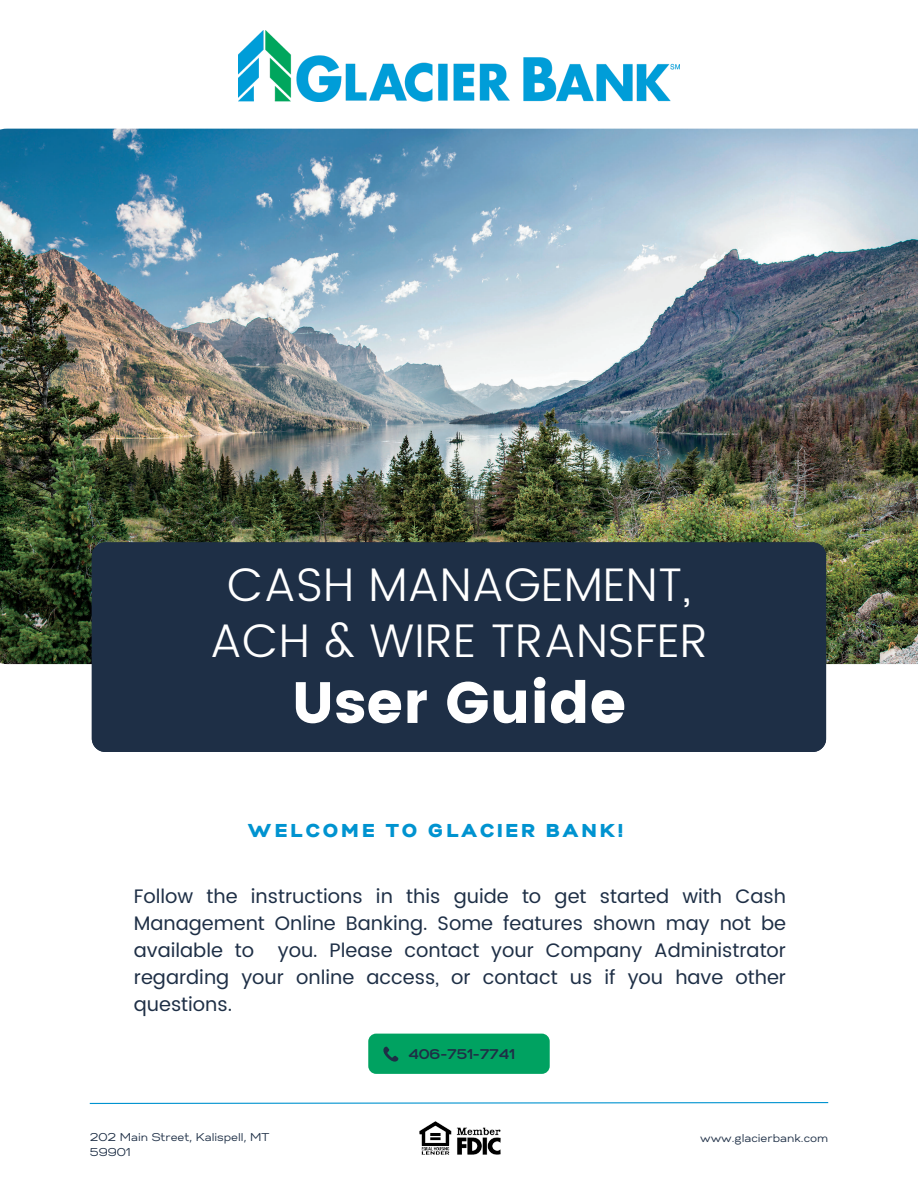
<style>
.page{position:relative;width:918px;height:1188px;background:#fff}
.page>*{position:absolute;margin:0;border:0;box-sizing:border-box;transform-origin:0 0}
.t1{font:58.2px "Poppins";color:#fff}
.t2{font:300 47.1px "Poppins";color:#fff}
.t3{font:19.5px/27px "Poppins";color:#1e2f46;text-align:justify}
.t4{font:900 18.6px "Gabriel Sans";letter-spacing:.185em;color:#0093d0}
.t5{font:700 14.1px "Gabriel Sans";letter-spacing:.01em;color:#1e2f46}
.t6{font:11.25px/15px "Gabriel Sans";color:#1e2f46}
</style>
<div class="page">
<img style="left:0;top:129px;width:918px;height:535px">
<div style="left:92px;top:542px;width:734px;height:210px;background:#1e2f46"></div>
<svg style="left:89px;top:1102px;width:740px;height:2px"></svg>
<div style="left:368px;top:1034px;width:182px;height:40px;background:#00a261;border-radius:8px"></div>
<svg style="left:383px;top:1046px;width:16px;height:16px"></svg>
<img style="left:239px;top:30px;width:441px;height:71px">
<img style="left:419px;top:1121px;width:82px;height:34px">
<p class="t2" style="left:227px;top:557px;width:465px">CASH MANAGEMENT,</p>
<p class="t2" style="left:210px;top:614px;width:500px">ACH &amp; WIRE TRANSFER</p>
<p class="t1" style="left:292px;top:669px;width:336px">User Guide</p>
<p class="t4" style="left:249px;top:823px;width:377px">WELCOME TO GLACIER BANK!</p>
<p class="t3" style="left:134px;top:882px;width:654px">Follow the instructions in this guide to get started with Cash Management Online Banking. Some features shown may not be available to you. Please contact your Company Administrator regarding your online access, or contact us if you have other questions.</p>
<p class="t5" style="left:409px;top:1048px;width:108px">406-751-7741</p>
<p class="t6" style="left:90px;top:1130px;width:181px">202 Main Street, Kalispell, MT<br>59901</p>
<p class="t6" style="left:700px;top:1131px;width:130px">www.glacierbank.com</p>
</div>
